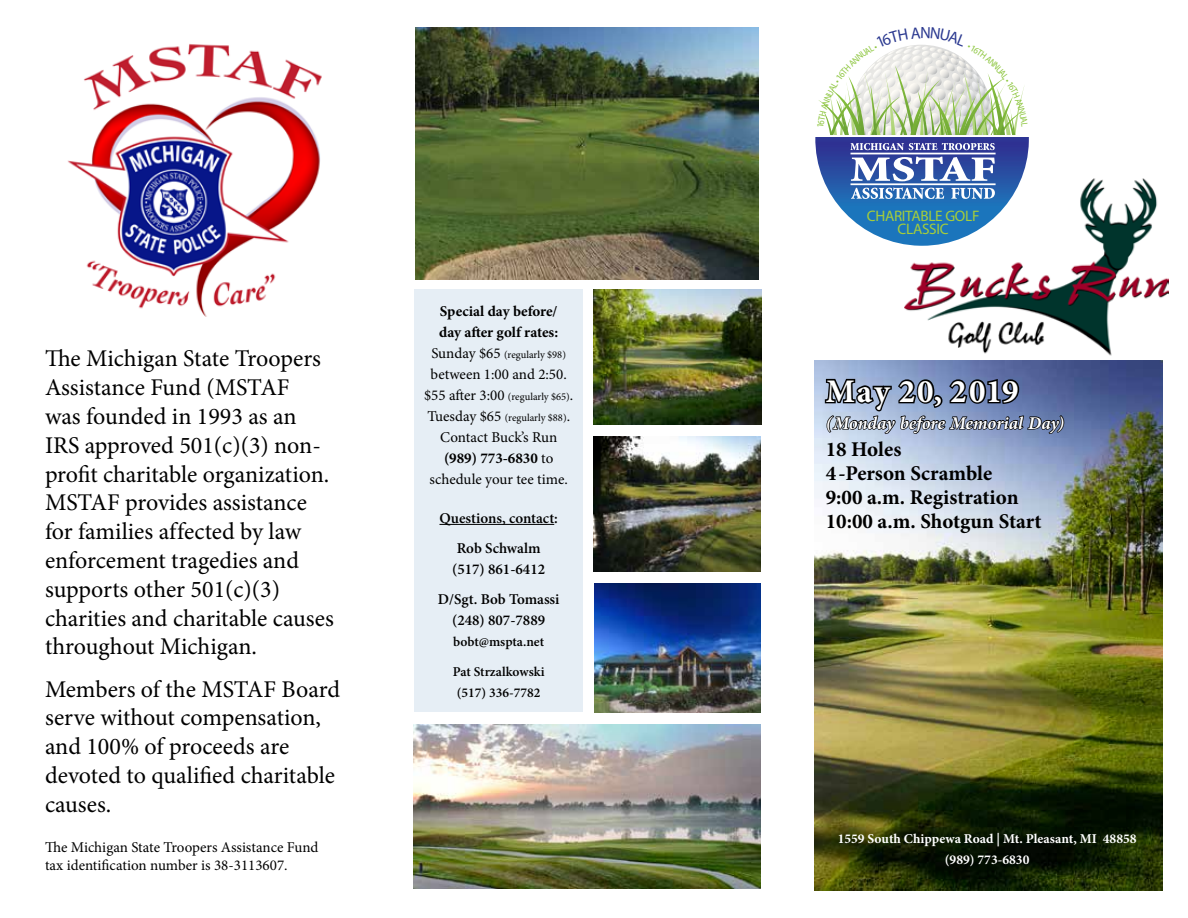
<style>
.page{position:relative;width:1188px;height:918px;background:#fff}
.page>*{position:absolute;margin:0;border:0;box-sizing:border-box;transform-origin:0 0}
.t1{font:700 33px "Minion Pro";letter-spacing:.055em;color:#fff}
.t2{font:24px/28.8px "Minion Pro";letter-spacing:-.005em;color:#000}
.t3{font:700 21px/24px "Minion Pro";color:#000}
.t4{font:italic 700 18px "Minion Pro";letter-spacing:-.005em;color:#fff}
.t5{font:700 15.3px/12.9px "Cachet";letter-spacing:-.02em;color:#a6ce39;text-align:center}
.t6{font:15px/21px "Minion Pro";color:#000}
.t7{font:600 15px/30px "Minion Pro";color:#000;text-align:center}
.t8{font:700 15px/21px "Minion Pro";color:#000}
.t9{font:700 13.5px/21px "Minion Pro";color:#fff;text-align:center}
.t10{font:600 13.5px/21px "Minion Pro";color:#000}
.t11{font:10.5px/21px "Minion Pro";color:#000;text-align:center}
.s1{font-size:15px}
.s2{font-weight:700}
</style>
<div class="page">
<img style="left:1065px;top:178px;width:104px;height:184px">
<img style="left:815px;top:361px;width:347px;height:529px">
<div style="left:414px;top:289px;width:169px;height:423px;background:#e6eef5"></div>
<hr style="left:439px;top:524px;width:115px;height:1px;background:#000">
<img style="left:68px;top:44px;width:254px;height:272px">
<img style="left:594px;top:289px;width:167px;height:135px">
<img style="left:414px;top:724px;width:346px;height:165px">
<img style="left:415px;top:27px;width:344px;height:252px">
<img style="left:594px;top:437px;width:166px;height:135px">
<img style="left:594px;top:583px;width:166px;height:129px">
<svg style="left:817px;top:45px;width:248px;height:390px"></svg>
<p class="t2" style="left:45px;top:344px;width:290px">The Michigan State Troopers<br>Assistance Fund (MSTAF<br>was founded in 1993 as an<br>IRS approved 501(c)(3) non&shy;profit charitable organization.<br>MSTAF provides assistance for families affected by law enforcement tragedies and supports other 501(c)(3) charities and charitable causes throughout Michigan.</p>
<p class="t2" style="left:45px;top:675px;width:297px">Members of the MSTAF Board serve without compensation, and 100% of proceeds are devoted to qualified charitable causes.</p>
<p class="t6" style="left:45px;top:839px;width:275px;line-height:18px">The Michigan State Troopers Assistance Fund tax identification number is 38-3113607.</p>
<p class="t8" style="left:439px;top:300px;width:120px">Special day before/ day after golf rates:</p>
<p class="t11" style="left:431px;top:344px;width:136px"><span class="s1">Sunday $65</span> (regularly $98)</p>
<p class="t6" style="left:431px;top:364px;width:138px">between 1:00 and 2:50.</p>
<p class="t11" style="left:424px;top:386px;width:151px"><span class="s1">$55 after 3:00</span> (regularly $65)<span class="s1">.<br>Tuesday $65</span> (regularly $88)<span class="s1">.</span></p>
<p class="t6" style="left:430px;top:427px;width:140px;text-align:center">Contact Buck’s Run <span class="s2">(989) 773-6830</span> to schedule your tee time.</p>
<p class="t7" style="left:439px;top:503px;width:120px">Questions, contact:<br>Rob Schwalm</p>
<p class="t7" style="left:438px;top:554px;width:123px">(517) 861-6412<br>D/Sgt. Bob Tomassi</p>
<p class="t7" style="left:452px;top:605px;width:94px">(248) 807-7889</p>
<p class="t10" style="left:453px;top:631px;width:92px">bobt@mspta.net</p>
<p class="t10" style="left:453px;top:661px;width:93px">Pat Strzalkowski (517) 336-7782</p>
<p class="t5" style="left:867px;top:209px;width:114px">CHARITABLE GOLF<br>CLASSIC</p>
<h1 class="t1" style="left:826px;top:368px;width:194px">May 20, 2019</h1>
<p class="t4" style="left:826px;top:410px;width:240px">(Monday before Memorial Day)</p>
<p class="t3" style="left:826px;top:437px;width:218px">18 Holes<br>4-Person Scramble<br>9:00 a.m. Registration<br>10:00 a.m. Shotgun Start</p>
<p class="t9" style="left:838px;top:828px;width:300px">1559 South Chippewa Road | Mt. Pleasant, MI 48858 (989) 773-6830</p>
</div>
